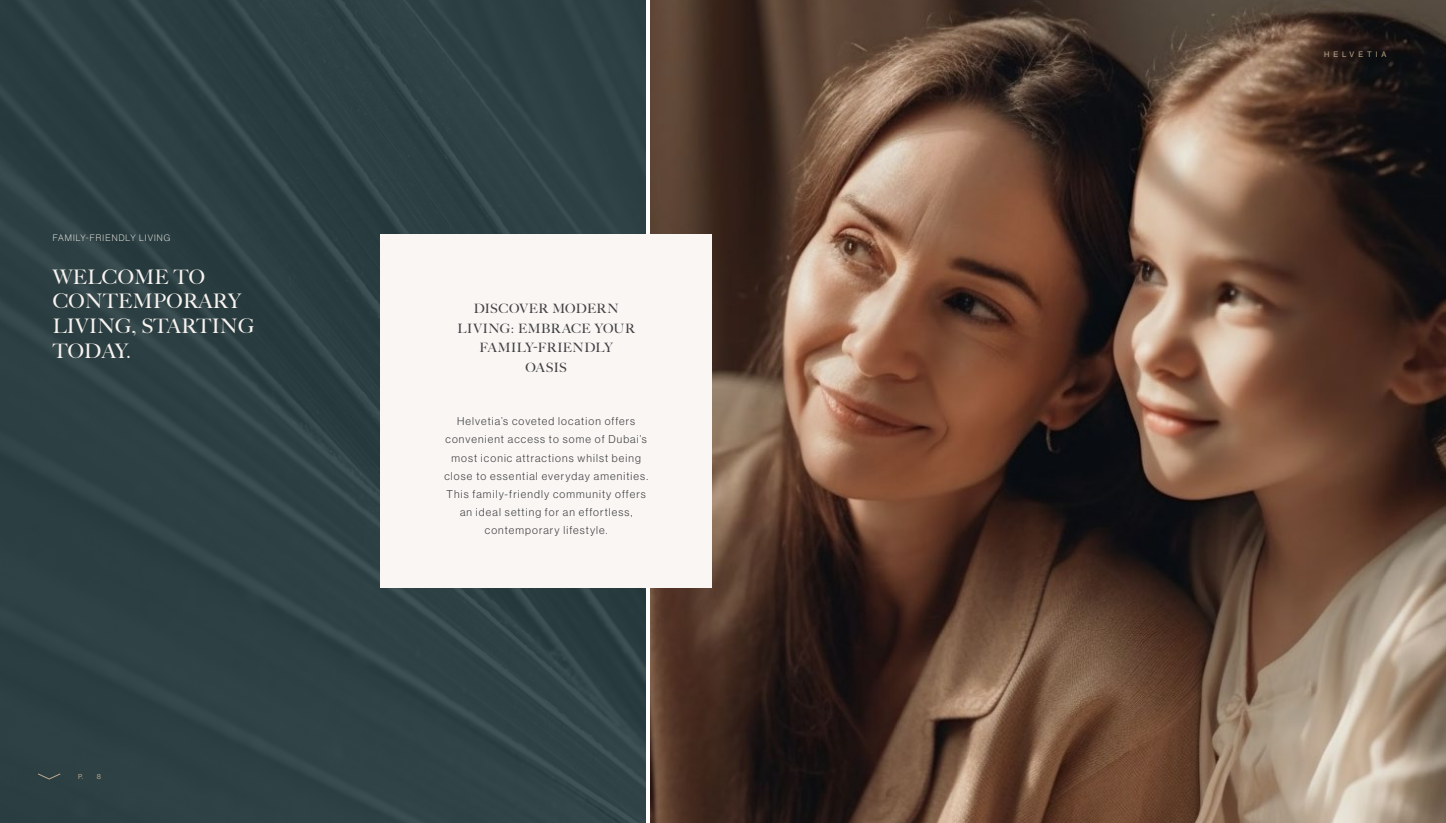
<style>
.page{position:relative;width:1446px;height:823px;background:#fff}
.page>*{position:absolute;margin:0;border:0;box-sizing:border-box;transform-origin:0 0}
.t1{font:20px/24.9px "Big Caslon FB";letter-spacing:.02em;color:#f7f2ef}
.t2{font:12.9px/19.7px "Big Caslon FB";letter-spacing:.035em;color:#414042;text-align:center}
.t3{font:11px/18.1px "N Haas Grotesk DS Pro 45 Lt";letter-spacing:.1em;color:#414042;text-align:center}
.t4{font:9.1px "N Haas Grotesk DS Pro 35 X Lt";letter-spacing:.115em;color:#f7f2ef}
.t5{font:7.7px "N Haas Grotesk DS Pro 55 Rg";letter-spacing:.515em;color:#c0ab93}
.t6{font:6.9px "N Haas Grotesk DS Pro 55 Rg";color:#c0aa92}
</style>
<div class="page">
<img style="left:0;top:0;width:645px;height:822px">
<img style="left:650px;top:0;width:796px;height:822px">
<div style="left:380px;top:235px;width:332px;height:352px;background:#f9f6f4"></div>
<svg style="left:37px;top:772px;width:24px;height:7px"></svg>
<p class="t4" style="left:53px;top:233px;width:119px">FAMILY-FRIENDLY LIVING</p>
<h1 class="t1" style="left:53px;top:264px;width:203px">WELCOME TO<br>CONTEMPORARY<br>LIVING, STARTING<br>TODAY.</h1>
<p class="t6" style="left:78px;top:772px;width:24px">P. 8</p>
<p class="t2" style="left:458px;top:298px;width:179px">DISCOVER MODERN<br>LIVING: EMBRACE YOUR<br>FAMILY-FRIENDLY<br>OASIS</p>
<p class="t3" style="left:444px;top:412px;width:205px">Helvetia’s coveted location offers convenient access to some of Dubai’s most iconic attractions whilst being close to essential everyday amenities.<br>This family-friendly community offers an ideal setting for an effortless, contemporary lifestyle.</p>
<p class="t5" style="left:1324px;top:50px;width:64px">HELVETIA</p>
</div>
